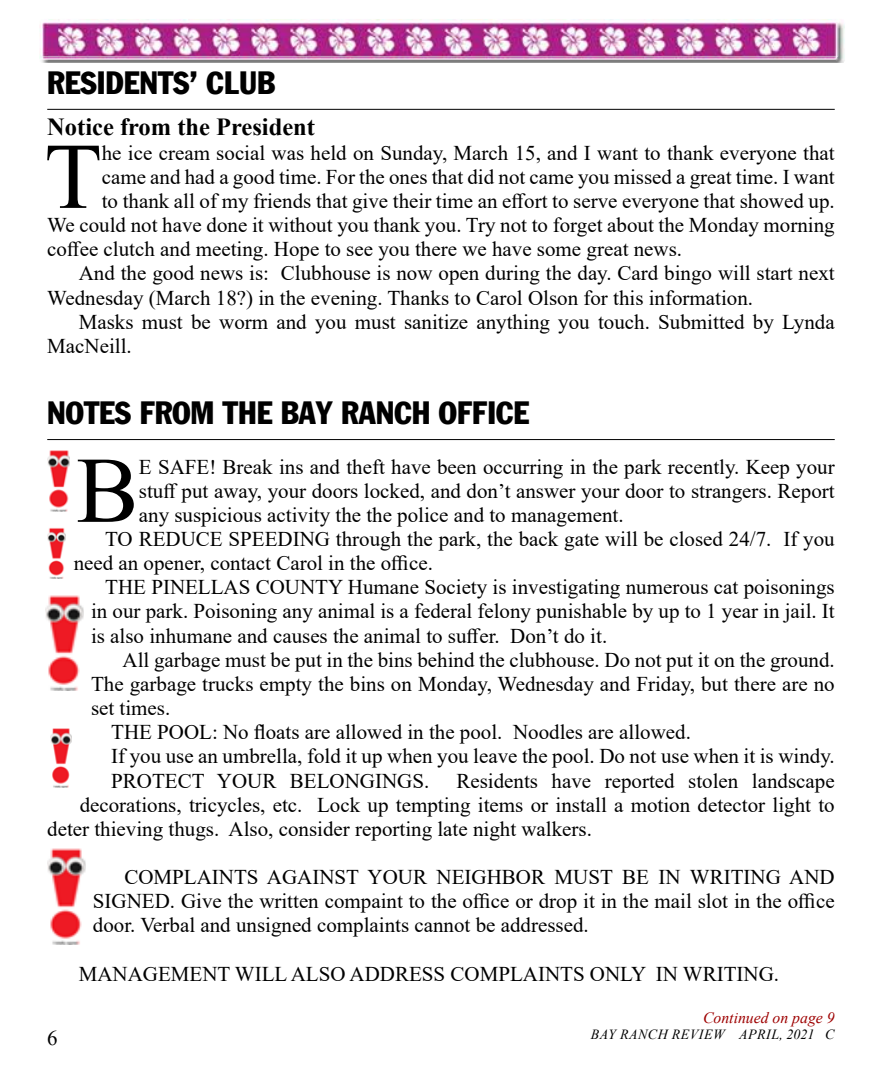
<style>
.page{position:relative;width:882px;height:1071px;background:#fff}
.page>*{position:absolute;margin:0;border:0;box-sizing:border-box;transform-origin:0 0}
.t1{font:93.98px "Times New Roman";color:#000}
.t2{font:31.5px "Franklin Gothic Condensed";color:#000}
.t3{font:700 24.5px "Times New Roman";color:#000}
.t4{font:21px/24.2px "Times New Roman";color:#000;text-align:justify}
.t5{font:italic 15.75px "Times New Roman";color:#9e0000}
.t6{font:italic 14px "Times New Roman";letter-spacing:.035em;color:#000}
</style>
<div class="page">
<img style="left:39px;top:19px;width:806px;height:44px">
<img style="left:47px;top:450px;width:23px;height:62px">
<img style="left:47px;top:528px;width:19px;height:50px">
<img style="left:46px;top:595px;width:37px;height:96px">
<img style="left:50px;top:728px;width:22px;height:60px">
<hr style="left:47px;top:109px;width:788px;height:1px;background:#000">
<hr style="left:47px;top:439px;width:788px;height:1px;background:#000">
<img style="left:47px;top:848px;width:38px;height:97px">
<h2 class="t2" style="left:47px;top:64px;width:230px">RESIDENTS’ CLUB</h2>
<p class="t3" style="left:47px;top:110px;width:269px">Notice from the President</p>
<h1 class="t1" style="left:44px;top:110px;width:59px">T</h1>
<p class="t4" style="left:102px;top:140px;width:734px">he ice cream social was held on Sunday, March 15, and I want to thank everyone that</p>
<p class="t4" style="left:102px;top:164px;width:734px">came and had a good time. For the ones that did not came you missed a great time. I want</p>
<p class="t4" style="left:102px;top:188px;width:734px">to thank all of my friends that give their time an effort to serve everyone that showed up.</p>
<p class="t4" style="left:47px;top:212px;width:789px">We could not have done it without you thank you. Try not to forget about the Monday morning</p>
<p class="t4" style="left:47px;top:236px;width:636px">coffee clutch and meeting. Hope to see you there we have some great news.</p>
<p class="t4" style="left:79px;top:261px;width:758px">And the good news is: Clubhouse is now open during the day. Card bingo will start next</p>
<p class="t4" style="left:47px;top:285px;width:707px">Wednesday (March 18?) in the evening. Thanks to Carol Olson for this information.</p>
<p class="t4" style="left:79px;top:309px;width:758px">Masks must be worm and you must sanitize anything you touch. Submitted by Lynda</p>
<p class="t4" style="left:47px;top:333px;width:86px">MacNeill.</p>
<h2 class="t2" style="left:47px;top:394px;width:484px">NOTES FROM THE BAY RANCH OFFICE</h2>
<h1 class="t1" style="left:76px;top:424px;width:64px">B</h1>
<p class="t4" style="left:139px;top:454px;width:697px">E SAFE! Break ins and theft have been occurring in the park recently. Keep your</p>
<p class="t4" style="left:139px;top:478px;width:697px">stuff put away, your doors locked, and don’t answer your door to strangers. Report</p>
<p class="t4" style="left:139px;top:502px;width:486px">any suspicious activity the the police and to management.</p>
<p class="t4" style="left:105px;top:526px;width:731px">TO REDUCE SPEEDING through the park, the back gate will be closed 24/7. If you</p>
<p class="t4" style="left:74px;top:550px;width:361px">need an opener, contact Carol in the office.</p>
<p class="t4" style="left:105px;top:575px;width:731px">THE PINELLAS COUNTY Humane Society is investigating numerous cat poisonings</p>
<p class="t4" style="left:91px;top:599px;width:745px">in our park. Poisoning any animal is a federal felony punishable by up to 1 year in jail. It</p>
<p class="t4" style="left:91px;top:623px;width:518px">is also inhumane and causes the animal to suffer. Don’t do it.</p>
<p class="t4" style="left:123px;top:647px;width:714px">All garbage must be put in the bins behind the clubhouse. Do not put it on the ground.</p>
<p class="t4" style="left:91px;top:671px;width:745px">The garbage trucks empty the bins on Monday, Wednesday and Friday, but there are no</p>
<p class="t4" style="left:91px;top:695px;width:81px">set times.</p>
<p class="t4" style="left:111px;top:719px;width:581px">THE POOL: No floats are allowed in the pool. Noodles are allowed.</p>
<p class="t4" style="left:111px;top:744px;width:725px">If you use an umbrella, fold it up when you leave the pool. Do not use when it is windy.</p>
<p class="t4" style="left:111px;top:768px;width:320px">PROTECT YOUR BELONGINGS.</p>
<p class="t4" style="left:456px;top:768px;width:380px">Residents have reported stolen landscape</p>
<p class="t4" style="left:80px;top:792px;width:757px">decorations, tricycles, etc. Lock up tempting items or install a motion detector light to</p>
<p class="t4" style="left:47px;top:816px;width:546px">deter thieving thugs. Also, consider reporting late night walkers.</p>
<p class="t4" style="left:93px;top:864px;width:743px;text-indent:32px">COMPLAINTS AGAINST YOUR NEIGHBOR MUST BE IN WRITING AND SIGNED. Give the written compaint to the office or drop it in the mail slot in the office door. Verbal and unsigned complaints cannot be addressed.</p>
<p class="t4" style="left:79px;top:961px;width:702px">MANAGEMENT WILL ALSO ADDRESS COMPLAINTS ONLY IN WRITING.</p>
<p class="t4" style="left:47px;top:1026px;width:12px">6</p>
<p class="t5" style="left:703px;top:1007px;width:133px">Continued on page 9</p>
<p class="t6" style="left:591px;top:1024px;width:245px">BAY RANCH REVIEW APRIL, 2021 C</p>
</div>
